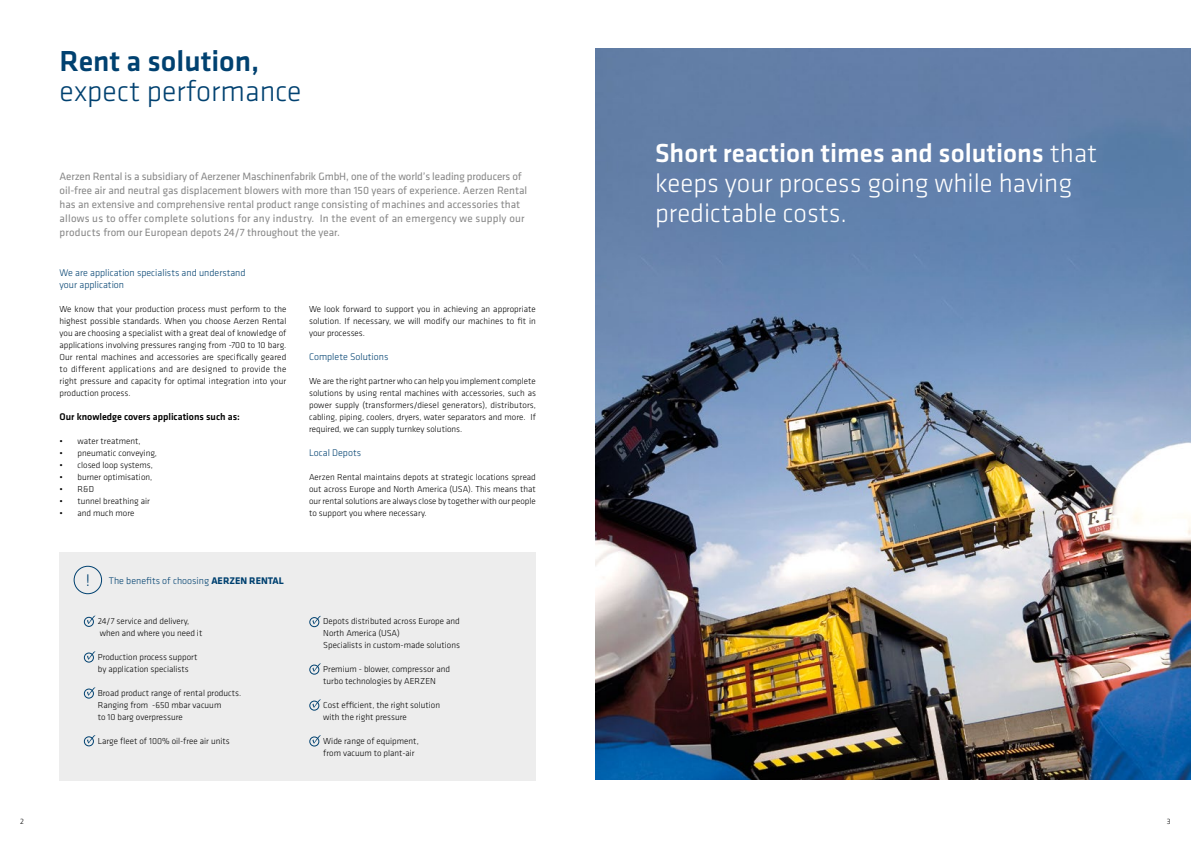
<style>
.page{position:relative;width:1191px;height:842px;background:#fff}
.page>*{position:absolute;margin:0;border:0;box-sizing:border-box;transform-origin:0 0}
.t1{font:300 30px "Klavika";color:#004170}
.t2{font:500 30px "Klavika";color:#004170}
.t3{font:300 27px/30px "Klavika";color:#fff}
.t4{font:300 17px "Klavika";color:#004170}
.t5{font:11px/14px "Klavika";color:#878787}
.t6{font:300 10px/12px "Klavika";color:#004170}
.t7{font:500 10px "Klavika";color:#000}
.t8{font:300 9px/12px "Klavika";color:#000}
.t9{font:300 8px "Klavika";color:#000}
.s1{font-weight:700}
.s2{font-weight:500}
</style>
<div class="page">
<div style="left:60px;top:552px;width:476px;height:228px;background:#ededed"></div>
<svg style="left:87px;top:615px;width:8px;height:9px"></svg>
<div style="left:84px;top:617px;width:10px;height:10px;border:1px solid #004170;border-radius:50%"></div>
<svg style="left:87px;top:651px;width:8px;height:9px"></svg>
<div style="left:84px;top:653px;width:10px;height:9px;border:1px solid #004170;border-radius:50%"></div>
<svg style="left:87px;top:687px;width:8px;height:9px"></svg>
<div style="left:84px;top:689px;width:10px;height:9px;border:1px solid #004170;border-radius:50%"></div>
<svg style="left:87px;top:735px;width:8px;height:8px"></svg>
<div style="left:84px;top:736px;width:10px;height:10px;border:1px solid #004170;border-radius:50%"></div>
<svg style="left:312px;top:616px;width:9px;height:8px"></svg>
<div style="left:309px;top:617px;width:10px;height:10px;border:1px solid #004170;border-radius:50%"></div>
<svg style="left:312px;top:663px;width:9px;height:9px"></svg>
<div style="left:309px;top:665px;width:10px;height:9px;border:1px solid #004170;border-radius:50%"></div>
<svg style="left:312px;top:699px;width:9px;height:9px"></svg>
<div style="left:309px;top:701px;width:10px;height:9px;border:1px solid #004170;border-radius:50%"></div>
<svg style="left:312px;top:735px;width:9px;height:9px"></svg>
<div style="left:309px;top:736px;width:10px;height:10px;border:1px solid #004170;border-radius:50%"></div>
<div style="left:74px;top:566px;width:28px;height:28px;border:1px solid #004170;border-radius:50%"></div>
<img style="left:595px;top:48px;width:596px;height:732px">
<h1 class="t2" style="left:60px;top:40px;width:201px">Rent a solution,</h1>
<h1 class="t1" style="left:60px;top:73px;width:244px">expect performance</h1>
<p class="t5" style="left:60px;top:169px;width:469px">Aerzen Rental is a subsidiary of Aerzener Maschinenfabrik GmbH, one of the world’s leading producers of oil-free air and neutral gas displacement blowers with more than 150 years of experience. Aerzen Rental has an extensive and comprehensive rental product range consisting of machines and accessories that allows us to offer complete solutions for any industry. In the event of an emergency we supply our products from our European depots 24/7 throughout the year.</p>
<p class="t6" style="left:60px;top:267px;width:188px">We are application specialists and understand your application</p>
<p class="t8" style="left:60px;top:303px;width:228px;text-align:justify">We know that your production process must perform to the highest possible standards. When you choose Aerzen Rental you are choosing a specialist with a great deal of knowledge of applications involving pressures ranging from -700 to 10 barg.<br>Our rental machines and accessories are specifically geared to different applications and are designed to provide the right pressure and capacity for optimal integration into your production process.</p>
<p class="t7" style="left:60px;top:410px;width:182px">Our knowledge covers applications such as:</p>
<p class="t8" style="left:60px;top:435px;width:83px">• water treatment,</p>
<p class="t8" style="left:60px;top:447px;width:99px">• pneumatic conveying,</p>
<p class="t8" style="left:60px;top:459px;width:95px">• closed loop systems,</p>
<p class="t8" style="left:60px;top:471px;width:94px">• burner optimisation,</p>
<p class="t8" style="left:60px;top:483px;width:36px">• R&amp;D</p>
<p class="t8" style="left:60px;top:495px;width:92px">• tunnel breathing air</p>
<p class="t8" style="left:60px;top:507px;width:76px">• and much more</p>
<p class="t8" style="left:309px;top:303px;width:228px;text-align:justify">We look forward to support you in achieving an appropriate solution. If necessary, we will modify our machines to fit in your processes.</p>
<p class="t6" style="left:309px;top:351px;width:81px">Complete Solutions</p>
<p class="t8" style="left:309px;top:375px;width:228px;text-align:justify">We are the right partner who can help you implement complete solutions by using rental machines with accessories, such as power supply (transformers/diesel generators), distributors, cabling, piping, coolers, dryers, water separators and more. If required, we can supply turnkey solutions.</p>
<p class="t6" style="left:309px;top:447px;width:53px">Local Depots</p>
<p class="t8" style="left:309px;top:471px;width:228px;text-align:justify">Aerzen Rental maintains depots at strategic locations spread out across Europe and North America (USA). This means that our rental solutions are always close by together with our people to support you where necessary.</p>
<h3 class="t4" style="left:86px;top:570px;width:6px">!</h3>
<p class="t6" style="left:109px;top:574px;width:176px">The benefits of choosing <span class="s1">AERZEN RENTAL</span></p>
<p class="t8" style="left:98px;top:615px;width:106px">24/7 service and delivery, when and where you need it</p>
<p class="t8" style="left:98px;top:651px;width:101px">Production process support by application specialists</p>
<p class="t8" style="left:98px;top:687px;width:145px">Broad product range of rental products.<br>Ranging from -650 mbar vacuum<br>to 10 barg overpressure</p>
<p class="t8" style="left:98px;top:735px;width:133px">Large fleet of 100% oil-free air units</p>
<p class="t8" style="left:323px;top:615px;width:138px">Depots distributed across Europe and<br>North America (USA)<br>Specialists in custom-made solutions</p>
<p class="t8" style="left:323px;top:663px;width:128px">Premium - blower, compressor and turbo technologies by AERZEN</p>
<p class="t8" style="left:323px;top:699px;width:118px">Cost efficient, the right solution with the right pressure</p>
<p class="t8" style="left:323px;top:735px;width:97px">Wide range of equipment, from vacuum to plant-air</p>
<h2 class="t3" style="left:655px;top:138px;width:443px"><span class="s2">Short reaction times and solutions</span> that keeps your process going while having predictable costs.</h2>
<p class="t9" style="left:20px;top:816px;width:5px">2</p>
<p class="t9" style="left:1166px;top:816px;width:5px">3</p>
</div>
